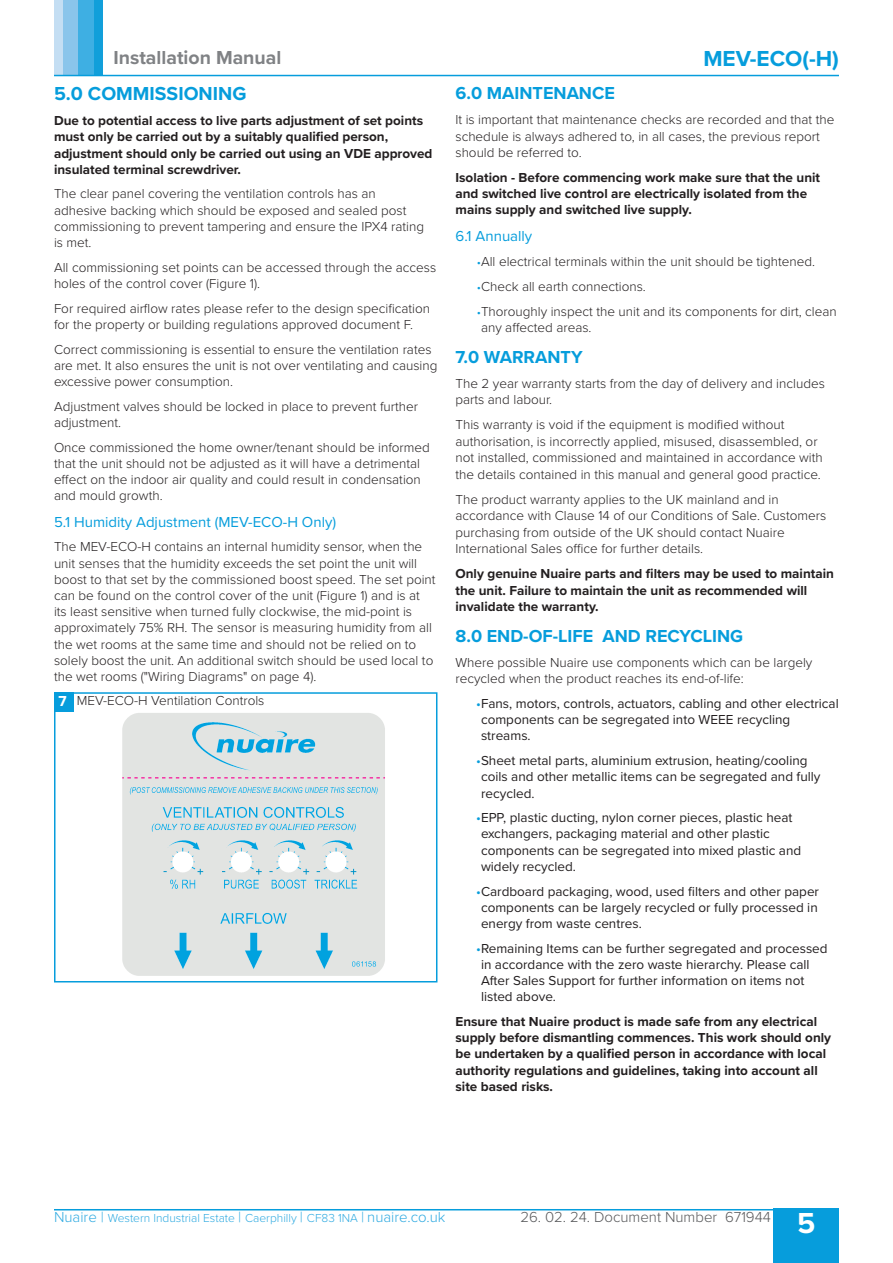
<style>
.page{position:relative;width:893px;height:1263px;background:#fff}
.page>*{position:absolute;margin:0;border:0;box-sizing:border-box;transform-origin:0 0}
.t1{font:700 30px "Proxima Nova";color:#fff}
.t2{font:700 22.5px "Proxima Nova";color:#069ddc}
.t3{font:700 19.5px "Proxima Nova";color:#808285}
.t4{font:700 19.5px "Proxima Nova";color:#069ddc}
.t5{font:700 18px "Proxima Nova";color:#069ddc}
.t6{font:15px "Proxima Nova";color:#069ddc}
.t7{font:300 15px "Proxima Nova";color:#57585a}
.t8{font:700 15px "Proxima Nova";color:#fff}
.Text{font:300 13.5px/16.2px "Proxima Nova";color:#231f20}
.t9{font:13.5px/16.2px "Proxima Nova";color:#231f20}
.Text__Bold{font:700 13.5px/16.2px "Proxima Nova";color:#231f20}
.Text-2{font:700 13.5px/16.2px "Proxima Nova";color:#231f20}
.t10{font:300 12px "Proxima Nova";color:#30aae1}
.s1{font-size:12px;color:#069ddc}
.s2{color:#069ddc}
.s3{font-size:15px}
</style>
<div class="page">
<div style="left:773px;top:1209px;width:66px;height:54px;background:#069ddc"></div>
<div style="left:94px;top:0;width:9px;height:75px;background:#119fda"></div>
<div style="left:78px;top:0;width:16px;height:75px;background:#3eafe3"></div>
<div style="left:62px;top:0;width:16px;height:75px;background:#8ac5eb"></div>
<div style="left:54px;top:0;width:8px;height:75px;background:#c4def3"></div>
<hr style="left:54px;top:1209px;width:785px;height:1px;background:#069ddc">
<hr style="left:54px;top:75px;width:785px;height:1px;background:#069ddc">
<img style="left:122px;top:713px;width:263px;height:263px">
<div style="left:54px;top:692px;width:383px;height:290px;border:2px solid #069ddc"></div>
<div style="left:54px;top:692px;width:20px;height:20px;background:#069ddc"></div>
<h3 class="t3" style="left:113px;top:43px;width:169px">Installation Manual</h3>
<h2 class="t2" style="left:703px;top:42px;width:137px">MEV-ECO(-H)</h2>
<p class="t4" style="left:54px;top:79px;width:194px">5.0 COMMISSIONING</p>
<p class="Text-2" style="left:54px;top:112px;width:380px">Due to potential access to live parts adjustment of set points must only be carried out by a suitably qualified person, adjustment should only be carried out using an VDE approved insulated terminal screwdriver.</p>
<p class="Text" style="left:54px;top:185px;width:372px">The clear panel covering the ventilation controls has an adhesive backing which should be exposed and sealed post commissioning to prevent tampering and ensure the IPX4 rating is met.</p>
<p class="Text" style="left:54px;top:258px;width:384px">All commissioning set points can be accessed through the access holes of the control cover (Figure 1).</p>
<p class="Text" style="left:54px;top:299px;width:378px">For required airflow rates please refer to the design specification for the property or building regulations approved document F.</p>
<p class="Text" style="left:54px;top:340px;width:385px">Correct commissioning is essential to ensure the ventilation rates are met. It also ensures the unit is not over ventilating and causing excessive power consumption.</p>
<p class="Text" style="left:54px;top:397px;width:366px">Adjustment valves should be locked in place to prevent further adjustment.</p>
<p class="Text" style="left:54px;top:438px;width:377px">Once commissioned the home owner/tenant should be informed that the unit should not be adjusted as it will have a detrimental effect on the indoor air quality and could result in condensation and mould growth.</p>
<p class="t6" style="left:54px;top:510px;width:284px">5.1 Humidity Adjustment (MEV-ECO-H Only)</p>
<p class="Text" style="left:54px;top:538px;width:383px">The MEV-ECO-H contains an internal humidity sensor, when the unit senses that the humidity exceeds the set point the unit will boost to that set by the commissioned boost speed. The set point can be found on the control cover of the unit (Figure 1) and is at its least sensitive when turned fully clockwise, the mid-point is approximately 75% RH. The sensor is measuring humidity from all the wet rooms at the same time and should not be relied on to solely boost the unit. An additional switch should be used local to the wet rooms ("Wiring Diagrams" on page 4).</p>
<p class="t8" style="left:59px;top:690px;width:10px">7</p>
<p class="Text" style="left:77px;top:692px;width:189px">MEV-ECO-H Ventilation Controls</p>
<p class="t5" style="left:455px;top:80px;width:161px">6.0 MAINTENANCE</p>
<p class="Text" style="left:455px;top:111px;width:380px">It is important that maintenance checks are recorded and that the schedule is always adhered to, in all cases, the previous report should be referred to.</p>
<p class="Text__Bold" style="left:455px;top:169px;width:366px">Isolation - Before commencing work make sure that the unit and switched live control are electrically isolated from the mains supply and switched live supply.</p>
<p class="t6" style="left:455px;top:225px;width:78px">6.1 Annually</p>
<p class="Text" style="left:477px;top:253px;width:340px"><span class="s1">•</span>All electrical terminals within the unit should be tightened.</p>
<p class="Text" style="left:477px;top:278px;width:171px"><span class="s1">•</span>Check all earth connections.</p>
<p class="Text" style="left:481px;top:302px;width:357px;text-indent:-4px"><span class="s1">•</span>Thoroughly inspect the unit and its components for dirt, clean any affected areas.</p>
<p class="t5" style="left:455px;top:344px;width:129px">7.0 WARRANTY</p>
<p class="Text" style="left:455px;top:375px;width:371px">The 2 year warranty starts from the day of delivery and includes parts and labour.</p>
<p class="Text" style="left:455px;top:416px;width:369px">This warranty is void if the equipment is modified without authorisation, is incorrectly applied, misused, disassembled, or not installed, commissioned and maintained in accordance with the details contained in this manual and general good practice.</p>
<p class="Text" style="left:455px;top:490px;width:372px">The product warranty applies to the UK mainland and in accordance with Clause 14 of our Conditions of Sale. Customers purchasing from outside of the UK should contact Nuaire International Sales office for further details.</p>
<p class="Text-2" style="left:455px;top:565px;width:380px">Only genuine Nuaire parts and filters may be used to maintain the unit. Failure to maintain the unit as recommended will invalidate the warranty.</p>
<p class="t5" style="left:455px;top:623px;width:289px">8.0 END-OF-LIFE AND RECYCLING</p>
<p class="Text" style="left:455px;top:654px;width:358px">Where possible Nuaire use components which can be largely recycled when the product reaches its end-of-life:</p>
<p class="t9" style="left:481px;top:695px;width:359px;text-indent:-5px"><span class="s2">•</span>Fans, motors, controls, actuators, cabling and other electrical components can be segregated into WEEE recycling streams.</p>
<p class="t9" style="left:481px;top:752px;width:341px;text-indent:-5px"><span class="s2">•</span>Sheet metal parts, aluminium extrusion, heating/cooling coils and other metallic items can be segregated and fully recycled.</p>
<p class="t9" style="left:481px;top:809px;width:322px;text-indent:-5px"><span class="s2">•</span>EPP, plastic ducting, nylon corner pieces, plastic heat exchangers, packaging material and other plastic components can be segregated into mixed plastic and widely recycled.</p>
<p class="t9" style="left:481px;top:882px;width:340px;text-align:justify;text-indent:-5px"><span class="s2">•</span>Cardboard packaging, wood, used filters and other paper components can be largely recycled or fully processed in energy from waste centres.</p>
<p class="t9" style="left:481px;top:939px;width:348px;text-indent:-5px"><span class="s2">•</span>Remaining Items can be further segregated and processed in accordance with the zero waste hierarchy. Please call After Sales Support for further information on items not listed above.</p>
<p class="Text__Bold" style="left:455px;top:1013px;width:377px">Ensure that Nuaire product is made safe from any electrical supply before dismantling commences. This work should only be undertaken by a qualified person in accordance with local authority regulations and guidelines, taking into account all site based risks.</p>
<p class="t10" style="left:54px;top:1209px;width:393px"><span class="s3">Nuaire |</span> Western Industrial Estate <span class="s3">|</span> Caerphilly <span class="s3">|</span> CF83 1NA <span class="s3">| nuaire.co.uk</span></p>
<p class="t7" style="left:520px;top:1206px;width:252px">26. 02. 24. Document Number 671944</p>
<h1 class="t1" style="left:797px;top:1200px;width:20px">5</h1>
</div>
